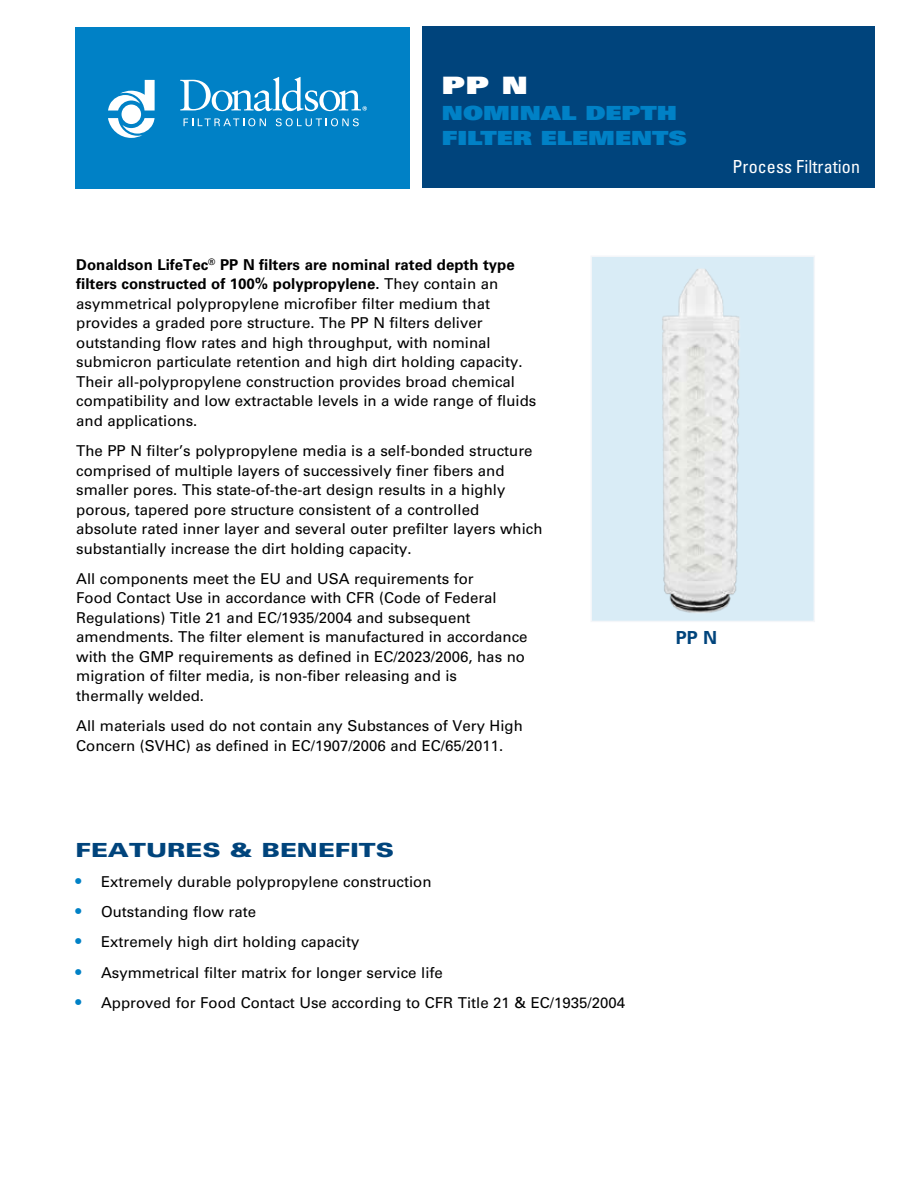
<style>
.page{position:relative;width:918px;height:1188px;background:#fff}
.page>*{position:absolute;margin:0;border:0;box-sizing:border-box;transform-origin:0 0}
.t1{font:24px "Univers LT Std X Black";color:#fff;scale:1.3 1}
.t2{font:19.5px/25.5px "Univers LT Std X Black";color:#0081c6;scale:1.3 1}
.t3{font:900 19.5px "Univers LT Std";color:#00447c;scale:1.3 1}
.t4{font:condensed 18px "Univers LT Std";letter-spacing:.005em;color:#fff}
.t5{font:700 18px "Univers LT Std";color:#00447c}
.t6{font:15px/19.5px "Univers LT Std";color:#000}
.s1{font-weight:700}
.s2{font-weight:700;font-size:16.5px;color:#0081c6}
</style>
<div class="page">
<div style="left:75px;top:27px;width:335px;height:162px;background:#0081c6"></div>
<svg style="left:184px;top:118px;width:82px;height:8px"></svg>
<svg style="left:276px;top:118px;width:83px;height:8px"></svg>
<svg style="left:108px;top:80px;width:47px;height:58px"></svg>
<svg style="left:180px;top:77px;width:187px;height:34px"></svg>
<div style="left:422px;top:26px;width:452px;height:162px;background:#00447c"></div>
<div style="left:590px;top:255px;width:225px;height:367px;background:#d9ecf6;border:2px solid #b8c4db"></div>
<img style="left:635px;top:255px;width:123px;height:367px">
<h1 class="t1" style="left:442px;top:70px;width:68px">PP N</h1>
<h2 class="t2" style="left:442px;top:99px;width:190px">NOMINAL DEPTH<br>FILTER ELEMENTS</h2>
<p class="t6" style="left:76px;top:255px;width:462px"><span class="s1">Donaldson LifeTec</span><sup>®</sup> <span class="s1">PP N filters are nominal rated depth type filters constructed of 100% polypropylene.</span> They contain an asymmetrical polypropylene microfiber filter medium that provides a graded pore structure. The PP N filters deliver outstanding flow rates and high throughput, with nominal submicron particulate retention and high dirt holding capacity.<br>Their all-polypropylene construction provides broad chemical compatibility and low extractable levels in a wide range of fluids and applications.</p>
<p class="t6" style="left:76px;top:441px;width:468px">The PP N filter’s polypropylene media is a self-bonded structure comprised of multiple layers of successively finer fibers and smaller pores. This state-of-the-art design results in a highly porous, tapered pore structure consistent of a controlled absolute rated inner layer and several outer prefilter layers which substantially increase the dirt holding capacity.</p>
<p class="t6" style="left:76px;top:569px;width:453px">All components meet the EU and USA requirements for<br>Food Contact Use in accordance with CFR (Code of Federal Regulations) Title 21 and EC/1935/2004 and subsequent amendments. The filter element is manufactured in accordance with the GMP requirements as defined in EC/2023/2006, has no migration of filter media, is non-fiber releasing and is thermally welded.</p>
<p class="t6" style="left:76px;top:716px;width:448px">All materials used do not contain any Substances of Very High<br>Concern (SVHC) as defined in EC/1907/2006 and EC/65/2011.</p>
<p class="t4" style="left:596px;top:155px;width:265px">Compressed Air &amp; Process Filtration</p>
<p class="t5" style="left:676px;top:628px;width:43px">PP N</p>
<h2 class="t3" style="left:76px;top:837px;width:247px">FEATURES &amp; BENEFITS</h2>
<p class="t6" style="left:76px;top:872px;width:357px"><span class="s2">•</span> Extremely durable polypropylene construction</p>
<p class="t6" style="left:76px;top:902px;width:182px"><span class="s2">•</span> Outstanding flow rate</p>
<p class="t6" style="left:76px;top:932px;width:285px"><span class="s2">•</span> Extremely high dirt holding capacity</p>
<p class="t6" style="left:76px;top:963px;width:369px"><span class="s2">•</span> Asymmetrical filter matrix for longer service life</p>
<p class="t6" style="left:76px;top:993px;width:551px"><span class="s2">•</span> Approved for Food Contact Use according to CFR Title 21 &amp; EC/1935/2004</p>
</div>
